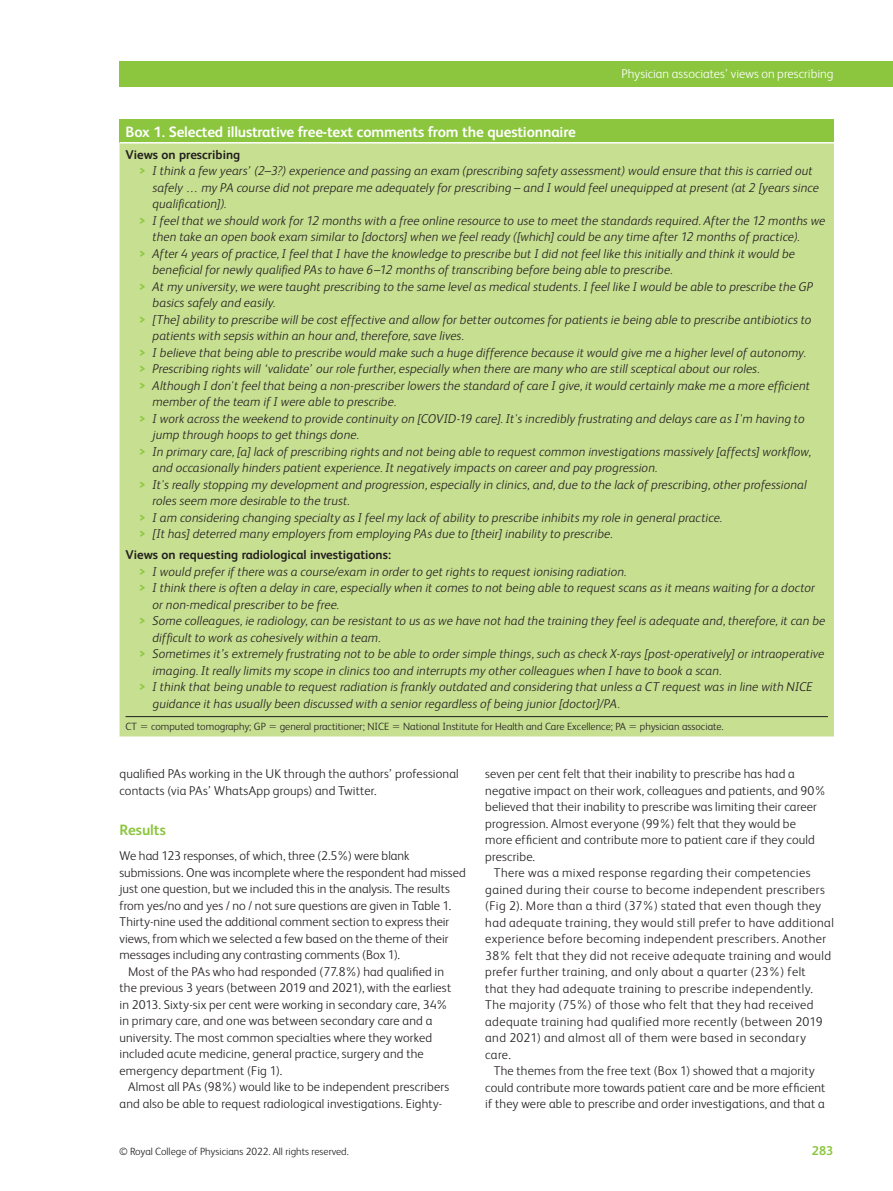
<style>
.page{position:relative;width:893px;height:1191px;background:#fff}
.page>*{position:absolute;margin:0;border:0;box-sizing:border-box;transform-origin:0 0}
.table-wrap_caption_P{font:700 15px "FS Albert";letter-spacing:-.01em;color:#fff}
.body_H1{font:700 15px "FS Albert";letter-spacing:-.005em;color:#8bc63e}
.t1{font:italic 300 12.75px/16.5px "FS Albert";letter-spacing:.005em;color:#231f20}
.body_sec_P_Indent{font:300 12.75px/16.5px "FS Albert";letter-spacing:.015em;color:#231f20}
.body_sec_P_noIndent{font:300 12.75px/16.5px "FS Albert";letter-spacing:.005em;color:#231f20}
.tbody_left{font:700 12.75px "FS Albert";color:#231f20}
.t2{font:300 12.75px "FS Albert";color:#fff}
.t3{font:700 12.75px "FS Albert";color:#8bc63e}
.table-wrap-foot_fn_P{font:300 10.5px "FS Albert";color:#231f20}
.s1{font-weight:700;font-style:normal;color:#8bc63e}
</style>
<div class="page">
<div style="left:119px;top:62px;width:774px;height:25px;background:#8bc63e"></div>
<div style="left:120px;top:119px;width:714px;height:24px;background:#8bc63e"></div>
<div style="left:120px;top:144px;width:714px;height:592px;background:#c7df91"></div>
<hr style="left:120px;top:142px;width:714px;height:2px;background:#fff">
<hr style="left:126px;top:716px;width:702px;height:1px;background:#231f20">
<svg style="left:141px;top:726px;width:6px;height:2px"></svg>
<svg style="left:270px;top:726px;width:6px;height:2px"></svg>
<svg style="left:393px;top:726px;width:6px;height:2px"></svg>
<svg style="left:630px;top:726px;width:6px;height:2px"></svg>
<p class="t2" style="left:621px;top:66px;width:213px">Physician associates’ views on prescribing</p>
<p class="table-wrap_caption_P" style="left:126px;top:123px;width:452px">Box 1. Selected illustrative free-text comments from the questionnaire</p>
<p class="tbody_left" style="left:126px;top:147px;width:116px">Views on prescribing</p>
<p class="t1" style="left:153px;top:163px;width:668px;text-indent:-14px"><span class="s1">&gt;</span> I think a few years’ (2–3?) experience and passing an exam (prescribing safety assessment) would ensure that this is carried out safely … my PA course did not prepare me adequately for prescribing – and I would feel unequipped at present (at 2 [years since qualification]).</p>
<p class="t1" style="left:153px;top:212px;width:674px;text-indent:-14px"><span class="s1">&gt;</span> I feel that we should work for 12 months with a free online resource to use to meet the standards required. After the 12 months we then take an open book exam similar to [doctors] when we feel ready ([which] could be any time after 12 months of practice).</p>
<p class="t1" style="left:153px;top:245px;width:644px;text-indent:-14px"><span class="s1">&gt;</span> After 4 years of practice, I feel that I have the knowledge to prescribe but I did not feel like this initially and think it would be beneficial for newly qualified PAs to have 6–12 months of transcribing before being able to prescribe.</p>
<p class="t1" style="left:153px;top:278px;width:662px;text-indent:-14px"><span class="s1">&gt;</span> At my university, we were taught prescribing to the same level as medical students. I feel like I would be able to prescribe the GP basics safely and easily.</p>
<p class="t1" style="left:153px;top:311px;width:660px;text-indent:-14px"><span class="s1">&gt;</span> [The] ability to prescribe will be cost effective and allow for better outcomes for patients ie being able to prescribe antibiotics to patients with sepsis within an hour and, therefore, save lives.</p>
<p class="t1" style="left:139px;top:344px;width:668px"><span class="s1">&gt;</span> I believe that being able to prescribe would make such a huge difference because it would give me a higher level of autonomy.</p>
<p class="t1" style="left:139px;top:361px;width:622px"><span class="s1">&gt;</span> Prescribing rights will ‘validate’ our role further, especially when there are many who are still sceptical about our roles.</p>
<p class="t1" style="left:153px;top:377px;width:659px;text-indent:-14px"><span class="s1">&gt;</span> Although I don't feel that being a non-prescriber lowers the standard of care I give, it would certainly make me a more efficient member of the team if I were able to prescribe.</p>
<p class="t1" style="left:153px;top:410px;width:653px;text-indent:-14px"><span class="s1">&gt;</span> I work across the weekend to provide continuity on [COVID-19 care]. It's incredibly frustrating and delays care as I'm having to jump through hoops to get things done.</p>
<p class="t1" style="left:153px;top:443px;width:660px;text-indent:-14px"><span class="s1">&gt;</span> In primary care, [a] lack of prescribing rights and not being able to request common investigations massively [affects] workflow, and occasionally hinders patient experience. It negatively impacts on career and pay progression.</p>
<p class="t1" style="left:153px;top:476px;width:656px;text-indent:-14px"><span class="s1">&gt;</span> It's really stopping my development and progression, especially in clinics, and, due to the lack of prescribing, other professional roles seem more desirable to the trust.</p>
<p class="t1" style="left:139px;top:509px;width:585px"><span class="s1">&gt;</span> I am considering changing specialty as I feel my lack of ability to prescribe inhibits my role in general practice.</p>
<p class="t1" style="left:139px;top:526px;width:475px"><span class="s1">&gt;</span> [It has] deterred many employers from employing PAs due to [their] inability to prescribe.</p>
<p class="tbody_left" style="left:126px;top:547px;width:267px">Views on requesting radiological investigations:</p>
<p class="t1" style="left:139px;top:563px;width:489px"><span class="s1">&gt;</span> I would prefer if there was a course/exam in order to get rights to request ionising radiation.</p>
<p class="t1" style="left:153px;top:579px;width:664px;text-indent:-14px"><span class="s1">&gt;</span> I think there is often a delay in care, especially when it comes to not being able to request scans as it means waiting for a doctor or non-medical prescriber to be free.</p>
<p class="t1" style="left:153px;top:612px;width:674px;text-indent:-14px"><span class="s1">&gt;</span> Some colleagues, ie radiology, can be resistant to us as we have not had the training they feel is adequate and, therefore, it can be difficult to work as cohesively within a team.</p>
<p class="t1" style="left:153px;top:645px;width:673px;text-indent:-14px"><span class="s1">&gt;</span> Sometimes it’s extremely frustrating not to be able to order simple things, such as check X-rays [post-operatively] or intraoperative imaging. It really limits my scope in clinics too and interrupts my other colleagues when I have to book a scan.</p>
<p class="t1" style="left:153px;top:678px;width:662px;text-indent:-14px"><span class="s1">&gt;</span> I think that being unable to request radiation is frankly outdated and considering that unless a CT request was in line with NICE guidance it has usually been discussed with a senior regardless of being junior [doctor]/PA.</p>
<p class="table-wrap-foot_fn_P" style="left:126px;top:721px;width:13px">CT</p>
<p class="table-wrap-foot_fn_P" style="left:151px;top:721px;width:116px">computed tomography; GP</p>
<p class="table-wrap-foot_fn_P" style="left:280px;top:721px;width:111px">general practitioner; NICE</p>
<p class="table-wrap-foot_fn_P" style="left:403px;top:721px;width:224px">National Institute for Health and Care Excellence; PA</p>
<p class="table-wrap-foot_fn_P" style="left:640px;top:721px;width:85px">physician associate.</p>
<p class="body_sec_P_noIndent" style="left:120px;top:765px;width:341px">qualified PAs working in the UK through the authors’ professional contacts (via PAs’ WhatsApp groups) and Twitter.</p>
<p class="body_H1" style="left:120px;top:821px;width:48px">Results</p>
<p class="body_sec_P_noIndent" style="left:120px;top:847px;width:348px">We had 123 responses, of which, three (2.5%) were blank submissions. One was incomplete where the respondent had missed just one question, but we included this in the analysis. The results from yes/no and yes / no / not sure questions are given in Table 1.<br>Thirty-nine used the additional comment section to express their views, from which we selected a few based on the theme of their messages including any contrasting comments (Box 1).</p>
<p class="body_sec_P_Indent" style="left:120px;top:963px;width:333px;text-indent:9px">Most of the PAs who had responded (77.8%) had qualified in the previous 3 years (between 2019 and 2021), with the earliest in 2013. Sixty-six per cent were working in secondary care, 34% in primary care, and one was between secondary care and a university. The most common specialties where they worked included acute medicine, general practice, surgery and the emergency department (Fig 1).</p>
<p class="body_sec_P_Indent" style="left:120px;top:1078px;width:331px;text-indent:9px">Almost all PAs (98%) would like to be independent prescribers and also be able to request radiological investigations. Eighty-</p>
<p class="body_sec_P_Indent" style="left:485px;top:765px;width:343px">seven per cent felt that their inability to prescribe has had a negative impact on their work, colleagues and patients, and 90% believed that their inability to prescribe was limiting their career progression. Almost everyone (99%) felt that they would be<br>more efficient and contribute more to patient care if they could prescribe.</p>
<p class="body_sec_P_Indent" style="left:485px;top:864px;width:350px;text-indent:9px">There was a mixed response regarding their competencies gained during their course to become independent prescribers (Fig 2). More than a third (37%) stated that even though they had adequate training, they would still prefer to have additional experience before becoming independent prescribers. Another 38% felt that they did not receive adequate training and would prefer further training, and only about a quarter (23%) felt<br>that they had adequate training to prescribe independently.<br>The majority (75%) of those who felt that they had received adequate training had qualified more recently (between 2019 and 2021) and almost all of them were based in secondary care.</p>
<p class="body_sec_P_Indent" style="left:485px;top:1062px;width:342px;text-align:center">The themes from the free text (Box 1) showed that a majority could contribute more towards patient care and be more efficient if they were able to prescribe and order investigations, and that a</p>
<p class="table-wrap-foot_fn_P" style="left:119px;top:1145px;width:231px">© Royal College of Physicians 2022. All rights reserved.</p>
<p class="t3" style="left:812px;top:1143px;width:23px">283</p>
</div>
